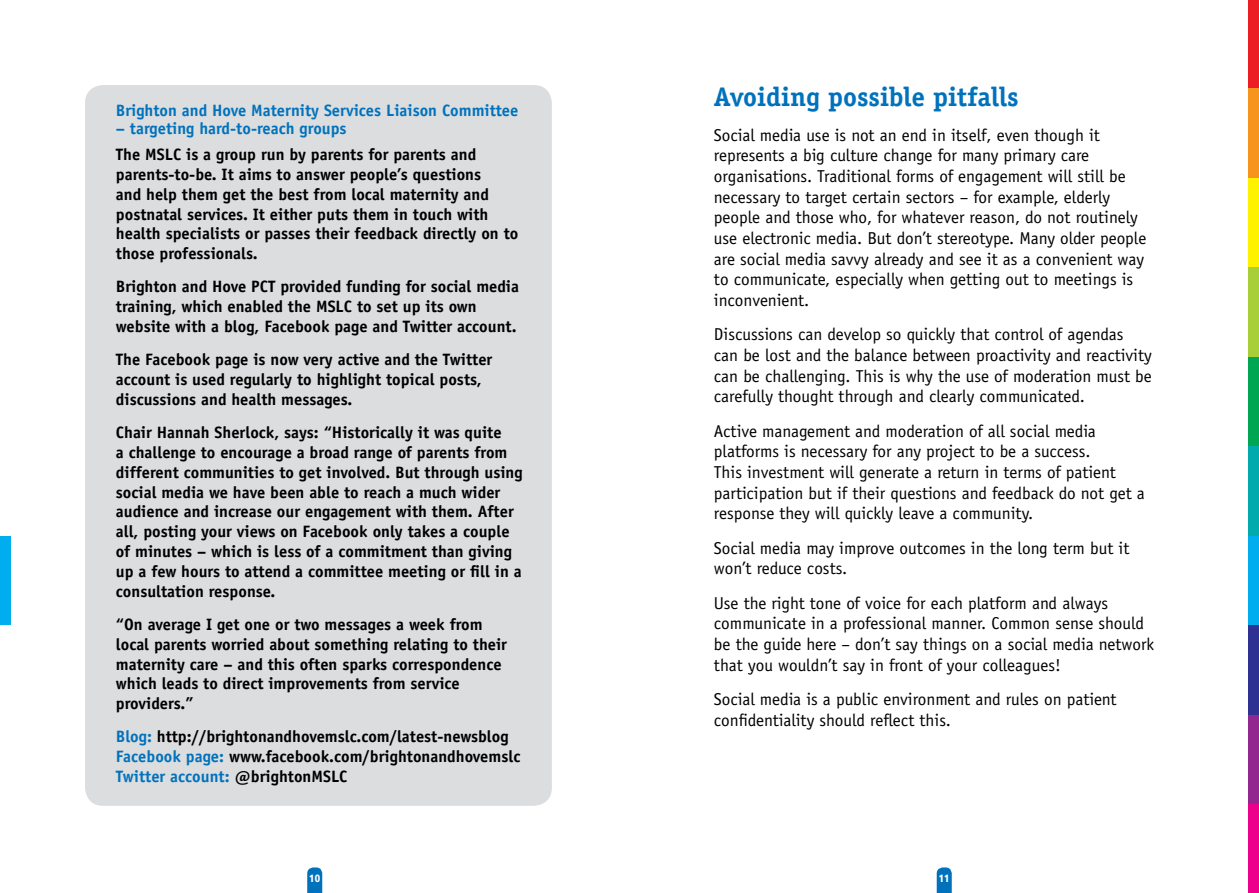
<style>
.page{position:relative;width:1259px;height:893px;background:#fff}
.page>*{position:absolute;margin:0;border:0;box-sizing:border-box;transform-origin:0 0}
.t1{font:700 27px "Officina Serif";color:#0072bc}
.t2{font:17.25px/20.7px "Officina Sans Std";color:#000}
.t3{font:700 16.5px/19.8px "Officina Sans Std";color:#000}
.t4{font:700 16.5px "Officina Sans Std";color:#0072bc}
.t5{font:900 condensed 10.5px "Frutiger";color:#fff}
.s1{color:#0072bc}
</style>
<div class="page">
<svg style="left:307px;top:867px;width:15px;height:26px"></svg>
<svg style="left:936px;top:867px;width:15px;height:26px"></svg>
<div style="left:1248px;top:0;width:11px;height:88px;background:#ed1d24"></div>
<div style="left:1248px;top:88px;width:11px;height:90px;background:#f7941e"></div>
<div style="left:1248px;top:178px;width:11px;height:89px;background:#fff200"></div>
<div style="left:1248px;top:267px;width:11px;height:90px;background:#a9cf38"></div>
<div style="left:1248px;top:357px;width:11px;height:89px;background:#00a651"></div>
<div style="left:1248px;top:446px;width:11px;height:90px;background:#00aaad"></div>
<div style="left:1248px;top:536px;width:11px;height:90px;background:#00aeef"></div>
<div style="left:1248px;top:626px;width:11px;height:89px;background:#2e3092"></div>
<div style="left:1248px;top:715px;width:11px;height:90px;background:#92278f"></div>
<div style="left:1248px;top:805px;width:11px;height:88px;background:#ec008c"></div>
<div style="left:0;top:536px;width:10px;height:90px;background:#00aeef"></div>
<div style="left:85px;top:85px;width:467px;height:721px;background:#dcddde;border-radius:18px"></div>
<p class="t4" style="left:116px;top:100px;width:404px">Brighton and Hove Maternity Services Liaison Committee</p>
<p class="t4" style="left:116px;top:118px;width:232px">– targeting hard-to-reach groups</p>
<p class="t3" style="left:116px;top:144px;width:404px">The MSLC is a group run by parents for parents and parents-to-be. It aims to answer people’s questions<br>and help them get the best from local maternity and postnatal services. It either puts them in touch with health specialists or passes their feedback directly on to those professionals.</p>
<p class="t3" style="left:116px;top:277px;width:405px">Brighton and Hove PCT provided funding for social media training, which enabled the MSLC to set up its own website with a blog, Facebook page and Twitter account.</p>
<p class="t3" style="left:116px;top:350px;width:378px">The Facebook page is now very active and the Twitter account is used regularly to highlight topical posts, discussions and health messages.</p>
<p class="t3" style="left:116px;top:423px;width:408px">Chair Hannah Sherlock, says: “Historically it was quite<br>a challenge to encourage a broad range of parents from different communities to get involved. But through using social media we have been able to reach a much wider audience and increase our engagement with them. After all, posting your views on Facebook only takes a couple of minutes – which is less of a commitment than giving up a few hours to attend a committee meeting or fill in a consultation response.</p>
<p class="t3" style="left:116px;top:614px;width:393px">“On average I get one or two messages a week from local parents worried about something relating to their maternity care – and this often sparks correspondence which leads to direct improvements from service providers.”</p>
<p class="t3" style="left:116px;top:727px;width:406px"><span class="s1">Blog:</span> http://brightonandhovemslc.com/latest-newsblog<br><span class="s1">Facebook page:</span> www.facebook.com/brightonandhovemslc<br><span class="s1">Twitter account:</span> @brightonMSLC</p>
<h1 class="t1" style="left:714px;top:80px;width:306px">Avoiding possible pitfalls</h1>
<p class="t2" style="left:714px;top:124px;width:434px">Social media use is not an end in itself, even though it represents a big culture change for many primary care organisations. Traditional forms of engagement will still be necessary to target certain sectors – for example, elderly people and those who, for whatever reason, do not routinely use electronic media. But don’t stereotype. Many older people are social media savvy already and see it as a convenient way to communicate, especially when getting out to meetings is inconvenient.</p>
<p class="t2" style="left:714px;top:324px;width:439px">Discussions can develop so quickly that control of agendas can be lost and the balance between proactivity and reactivity can be challenging. This is why the use of moderation must be carefully thought through and clearly communicated.</p>
<p class="t2" style="left:714px;top:420px;width:432px">Active management and moderation of all social media platforms is necessary for any project to be a success.<br>This investment will generate a return in terms of patient participation but if their questions and feedback do not get a response they will quickly leave a community.</p>
<p class="t2" style="left:714px;top:537px;width:417px">Social media may improve outcomes in the long term but it won’t reduce costs.</p>
<p class="t2" style="left:714px;top:592px;width:441px">Use the right tone of voice for each platform and always communicate in a professional manner. Common sense should be the guide here – don’t say things on a social media network that you wouldn’t say in front of your colleagues!</p>
<p class="t2" style="left:714px;top:689px;width:404px">Social media is a public environment and rules on patient confidentiality should reflect this.</p>
<p class="t5" style="left:309px;top:872px;width:12px">10</p>
<p class="t5" style="left:938px;top:872px;width:12px">11</p>
</div>
